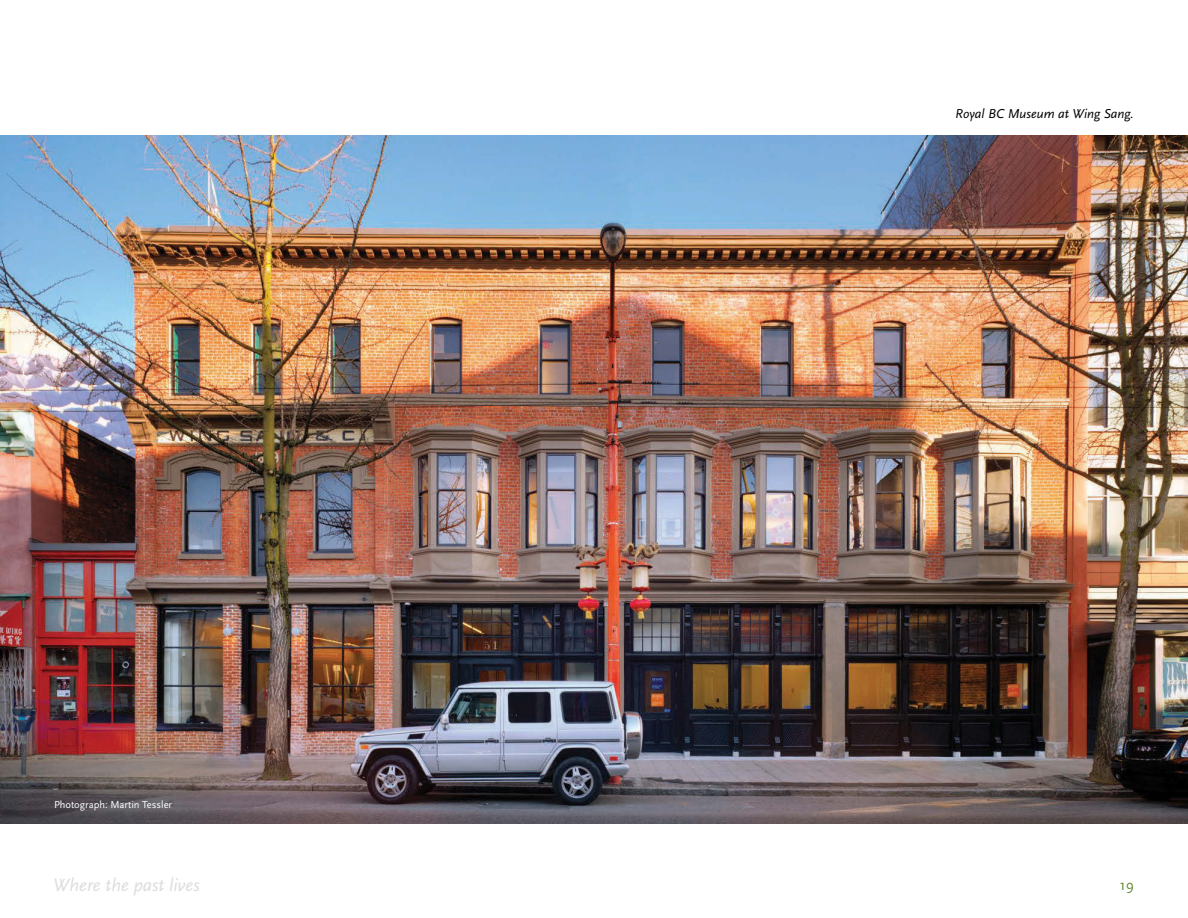
<style>
.page{position:relative;width:1188px;height:918px;background:#fff}
.page>*{position:absolute;margin:0;border:0;box-sizing:border-box;transform-origin:0 0}
.t1{font:italic 18.75px "Scala Sans";color:#dcddde}
.t2{font:15px "Scala Sans Caps";color:#5c8727}
.t3{font:italic 13.5px "Scala Sans";color:#000}
.t4{font:10.5px "Scala Sans";color:#fff}
</style>
<div class="page">
<img style="left:0;top:135px;width:1188px;height:689px">
<p class="t4" style="left:54px;top:798px;width:120px">Photograph: Martin Tessler</p>
<p class="t3" style="left:955px;top:105px;width:180px">Royal BC Museum at Wing Sang.</p>
<h1 class="t1" style="left:53px;top:874px;width:148px">Where the past lives</h1>
<p class="t2" style="left:1120px;top:876px;width:16px">19</p>
</div>
